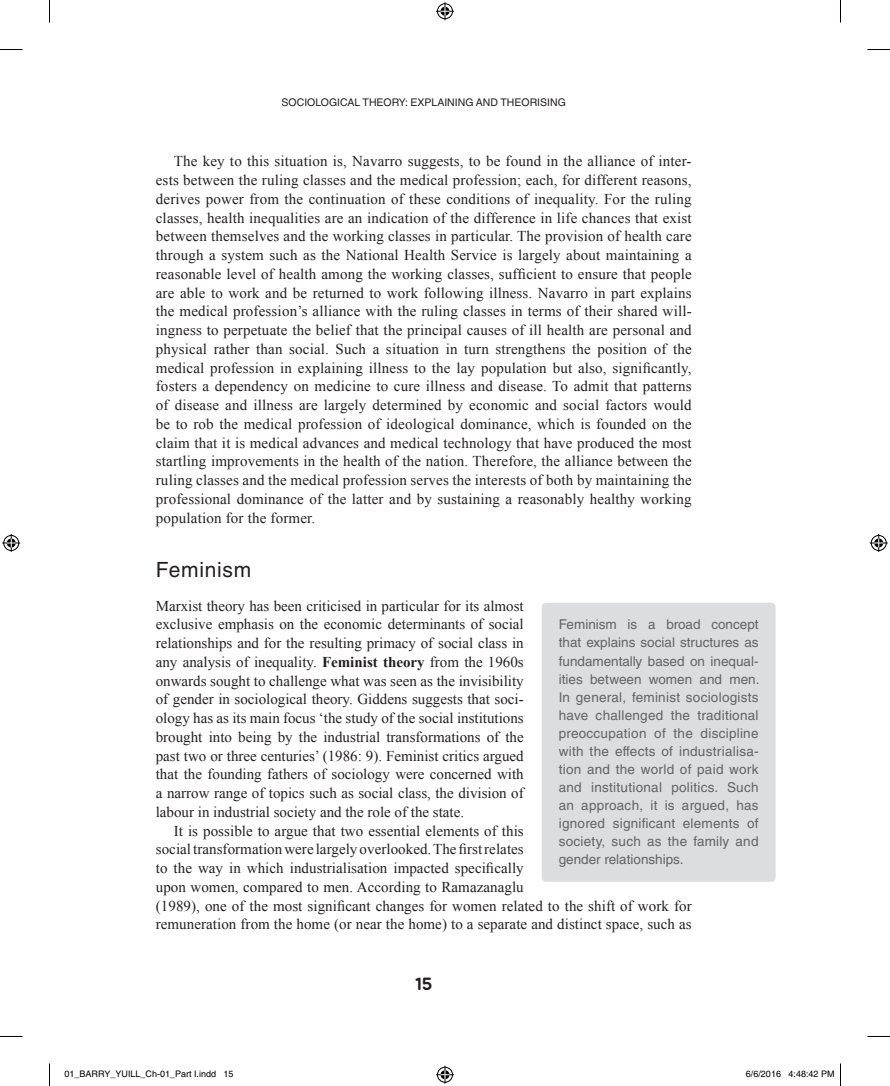
<style>
.page{position:relative;width:890px;height:1086px;background:#fff}
.page>*{position:absolute;margin:0;border:0;box-sizing:border-box;transform-origin:0 0}
.t1{font:21px "Helvetica LT Std";letter-spacing:.035em;color:#231f20}
.t2{font:18px "Multicolore";color:#231f20}
.t3{font:15px/18.8px "Times New Roman";color:#231f20;text-align:justify}
.t4{font:13.5px/18px "Helvetica LT Std";letter-spacing:.02em;color:#636366;text-align:justify}
.t5{font:10.5px "Helvetica LT Std";color:#231f20}
.t6{font:9px "Helvetica";color:#000}
.s1{font-weight:700}
</style>
<div class="page">
<div style="left:542px;top:602px;width:234px;height:279px;background:#dcdddf;border-radius:4px"></div>
<svg style="left:0;top:49px;width:22px;height:1px"></svg>
<svg style="left:867px;top:49px;width:23px;height:1px"></svg>
<svg style="left:0;top:1036px;width:22px;height:1px"></svg>
<svg style="left:867px;top:1036px;width:23px;height:1px"></svg>
<svg style="left:49px;top:0;width:1px;height:23px"></svg>
<svg style="left:49px;top:1063px;width:1px;height:22px"></svg>
<svg style="left:840px;top:0;width:1px;height:23px"></svg>
<svg style="left:840px;top:1063px;width:1px;height:22px"></svg>
<svg style="left:436px;top:2px;width:18px;height:18px"></svg>
<svg style="left:436px;top:1065px;width:18px;height:18px"></svg>
<svg style="left:2px;top:534px;width:18px;height:18px"></svg>
<svg style="left:870px;top:534px;width:18px;height:18px"></svg>
<p class="t5" style="left:282px;top:97px;width:15px">Sociological</p>
<p class="t5" style="left:363px;top:97px;width:9px">theory</p>
<p class="t5" style="left:405px;top:97px;width:13px">: explaining</p>
<p class="t5" style="left:476px;top:97px;width:9px">and</p>
<p class="t5" style="left:500px;top:97px;width:8px">theorising</p>
<p class="t3" style="left:156px;top:152px;width:537px;text-indent:18px">The key to this situation is, Navarro suggests, to be found in the alliance of inter&shy;ests between the ruling classes and the medical profession; each, for different reasons, derives power from the continuation of these conditions of inequality. For the ruling classes, health inequalities are an indication of the difference in life chances that exist between themselves and the working classes in particular. The provision of health care through a system such as the National Health Service is largely about maintaining a reasonable level of health among the working classes, sufficient to ensure that people are able to work and be returned to work following illness. Navarro in part explains the medical profession’s alliance with the ruling classes in terms of their shared will&shy;ingness to perpetuate the belief that the principal causes of ill health are personal and physical rather than social. Such a situation in turn strengthens the position of the medical profession in explaining illness to the lay population but also, significantly, fosters a dependency on medicine to cure illness and disease. To admit that patterns of disease and illness are largely determined by economic and social factors would be to rob the medical profession of ideological dominance, which is founded on the claim that it is medical advances and medical technology that have produced the most startling improvements in the health of the nation. Therefore, the alliance between the ruling classes and the medical profession serves the interests of both by maintaining the professional dominance of the latter and by sustaining a reasonably healthy working population for the former.</p>
<p class="t1" style="left:156px;top:557px;width:97px">Feminism</p>
<p class="t3" style="left:156px;top:596px;width:369px">Marxist theory has been criticised in particular for its almost</p>
<p class="t3" style="left:156px;top:614px;width:369px">exclusive emphasis on the economic determinants of social</p>
<p class="t3" style="left:156px;top:633px;width:369px">relationships and for the resulting primacy of social class in</p>
<p class="t3" style="left:156px;top:652px;width:369px">any analysis of inequality. <span class="s1">Feminist theory</span> from the 1960s</p>
<p class="t3" style="left:156px;top:671px;width:369px">onwards sought to challenge what was seen as the invisibility</p>
<p class="t3" style="left:156px;top:689px;width:369px">of gender in sociological theory. Giddens suggests that soci-</p>
<p class="t3" style="left:156px;top:708px;width:369px">ology has as its main focus ‘the study of the social institutions</p>
<p class="t3" style="left:156px;top:727px;width:369px">brought into being by the industrial transformations of the</p>
<p class="t3" style="left:156px;top:746px;width:369px">past two or three centuries’ (1986: 9). Feminist critics argued</p>
<p class="t3" style="left:156px;top:764px;width:369px">that the founding fathers of sociology were concerned with</p>
<p class="t3" style="left:156px;top:783px;width:369px">a narrow range of topics such as social class, the division of</p>
<p class="t3" style="left:156px;top:802px;width:310px">labour in industrial society and the role of the state.</p>
<p class="t3" style="left:174px;top:821px;width:351px">It is possible to argue that two essential elements of this</p>
<p class="t3" style="left:156px;top:839px;width:369px">social transformation were largely overlooked. The first relates</p>
<p class="t3" style="left:156px;top:858px;width:369px">to the way in which industrialisation impacted specifically</p>
<p class="t3" style="left:156px;top:877px;width:369px">upon women, compared to men. According to Ramazanaglu</p>
<p class="t3" style="left:156px;top:896px;width:537px">(1989), one of the most significant changes for women related to the shift of work for</p>
<p class="t3" style="left:156px;top:914px;width:537px">remuneration from the home (or near the home) to a separate and distinct space, such as</p>
<p class="t4" style="left:559px;top:615px;width:202px">Feminism is a broad concept that explains social structures as fundamentally based on inequal&shy;ities between women and men.<br>In general, feminist sociologists have challenged the traditional preoccupation of the discipline with the effects of industrialisa&shy;tion and the world of paid work and institutional politics. Such an approach, it is argued, has ignored significant elements of society, such as the family and gender relationships.</p>
<p class="t2" style="left:415px;top:972px;width:19px">15</p>
<p class="t6" style="left:64px;top:1068px;width:171px">01_BARRY_YUILL_Ch-01_Part I.indd 15</p>
<p class="t6" style="left:746px;top:1068px;width:90px">6/6/2016 4:48:42 PM</p>
</div>
